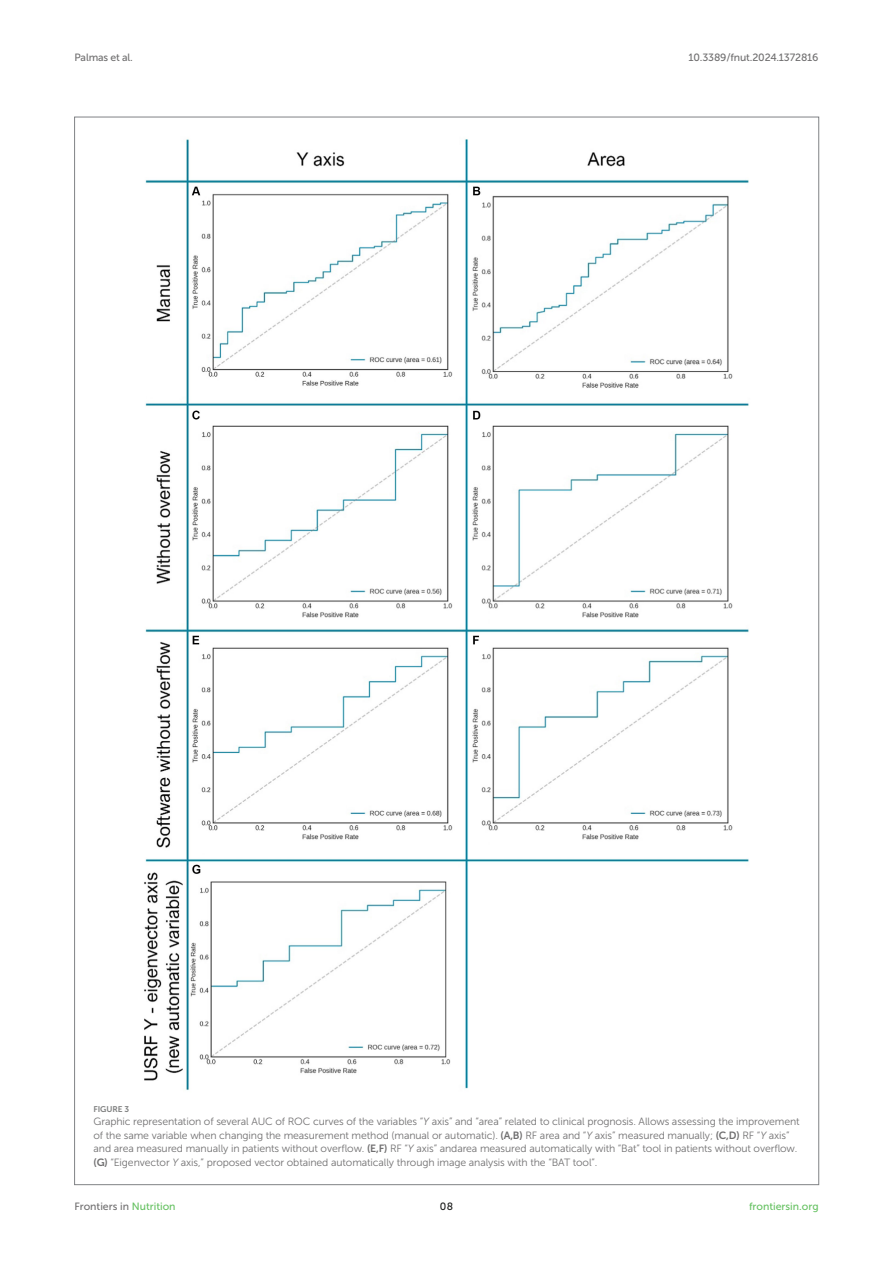
<style>
.page{position:relative;width:893px;height:1263px;background:#fff}
.page>*{position:absolute;margin:0;border:0;box-sizing:border-box;transform-origin:0 0}
.FIG_LEG{font:10.5px/13.5px "Museo Sans 300";letter-spacing:-.01em;color:#706f70}
.t1{font:10.5px "Museo Sans 500";letter-spacing:-.015em;color:#706f70}
.t2{font:10.5px "Museo Sans 500";color:#65c161}
.t3{font:10.5px "Museo Sans 500";color:#1b1c1b}
.FIG_HD{font:8.25px "Museo Sans 700";letter-spacing:-.01em;color:#7e7f7f}
.s1{font-style:italic}
.s2{font-family:"Museo Sans 700"}
.s3{color:#65c161}
</style>
<div class="page">
<img style="left:144px;top:139px;width:605px;height:952px">
<p class="t1" style="left:74px;top:51px;width:60px">Palmas et al.</p>
<p class="t1" style="left:689px;top:51px;width:131px">10.3389/fnut.2024.1372816</p>
<p class="FIG_HD" style="left:94px;top:1104px;width:37px">FIGURE 3</p>
<p class="FIG_LEG" style="left:94px;top:1115px;width:708px">Graphic representation of several AUC of ROC curves of the variables “<span class="s1">Y</span> axis” and “area” related to clinical prognosis. Allows assessing the improvement of the same variable when changing the measurement method (manual or automatic). <span class="s2">(A,B)</span> RF area and “<span class="s1">Y</span> axis” measured manually; <span class="s2">(C,D)</span> RF “<span class="s1">Y</span> axis” and area measured manually in patients without overflow. <span class="s2">(E,F)</span> RF “<span class="s1">Y</span> axis” andarea measured automatically with “Bat” tool in patients without overflow. <span class="s2">(G)</span> “Eigenvector <span class="s1">Y</span> axis,” proposed vector obtained automatically through image analysis with the “BAT tool”.</p>
<p class="t1" style="left:74px;top:1200px;width:103px">Frontiers in <span class="s3">Nutrition</span></p>
<p class="t3" style="left:440px;top:1200px;width:15px">08</p>
<p class="t2" style="left:749px;top:1200px;width:71px">frontiersin.org</p>
</div>
